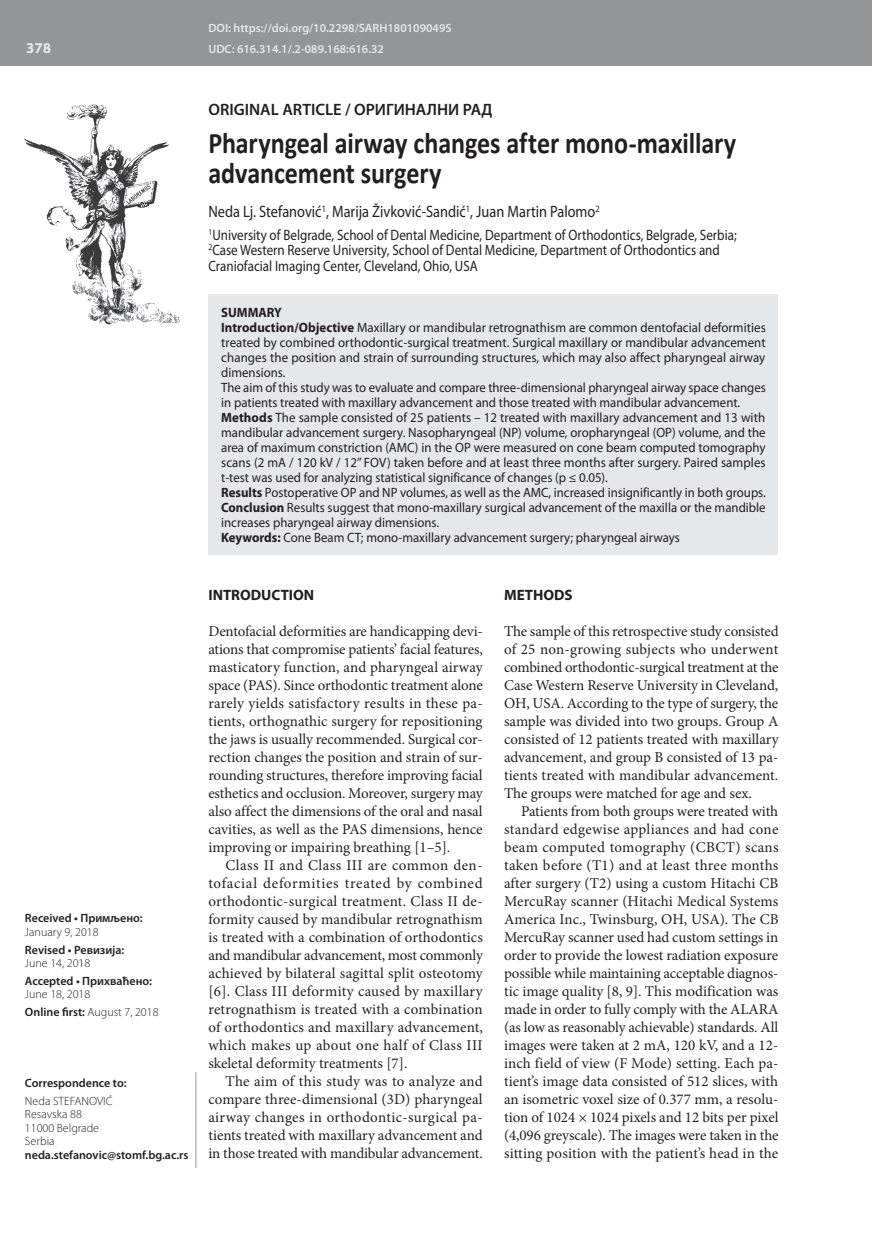
<style>
.page{position:relative;width:872px;height:1234px;background:#fff}
.page>*{position:absolute;margin:0;border:0;box-sizing:border-box;transform-origin:0 0}
.t1{font:700 30px/30px "Calibri";letter-spacing:-.005em;color:#231f20;scale:.87 1}
.t2{font:16.5px "Myriad Pro";color:#231f20;scale:.87 1}
.t3{font:600 16.5px "Myriad Pro";color:#231f20}
.t4{font:15px/18px "Minion Pro";letter-spacing:-.005em;color:#231f20;text-align:justify}
.t5{font:15px/15.8px "Myriad Pro";color:#231f20;scale:.87 1}
.t6{font:700 15px "Myriad Pro";color:#231f20}
.t7{font:700 15px "Myriad Pro";color:#e6e7e9}
.t8{font:13.5px/15px "Myriad Pro";color:#231f20;scale:.95 1}
.t9{font:600 12px "Myriad Pro";color:#231f20}
.t10{font:300 12px/13.5px "Myriad Pro";color:#231f20}
.t11{font:600 12px/21.3px "Myriad Pro";color:#e6e7e9}
.s1{font-weight:600}
.s2{font-weight:700}
</style>
<div class="page">
<div style="left:0;top:0;width:872px;height:66px;background:#939598"></div>
<img style="left:24px;top:104px;width:156px;height:221px">
<hr style="left:871px;top:0;width:1px;height:66px;background:#e6e7e9">
<div style="left:208px;top:294px;width:570px;height:260px;background:#e6e7e9"></div>
<hr style="left:196px;top:1071px;width:1px;height:96px;background:#939598">
<p class="t7" style="left:26px;top:38px;width:26px">378</p>
<p class="t9" style="left:25px;top:910px;width:119px">Received • Примљено:</p>
<p class="t10" style="left:25px;top:924px;width:75px">January 9, 2018</p>
<p class="t9" style="left:25px;top:941px;width:101px">Revised • Ревизија:</p>
<p class="t10" style="left:25px;top:956px;width:67px">June 14, 2018</p>
<p class="t9" style="left:25px;top:972px;width:129px">Accepted • Прихваћено:</p>
<p class="t10" style="left:25px;top:985px;width:135px;line-height:17.7px">June 18, 2018<br><span class="s1">Online first:</span> August 7, 2018</p>
<p class="t9" style="left:25px;top:1074px;width:103px">Correspondence to:</p>
<p class="t10" style="left:25px;top:1093px;width:89px">Neda STEFANOVIĆ<br>Resavska 88<br>11000 Belgrade<br>Serbia</p>
<p class="t9" style="left:25px;top:1146px;width:165px">neda.stefanovic@stomf.bg.ac.rs</p>
<p class="t11" style="left:208px;top:17px;width:245px">DOI: https://doi.org/10.2298/SARH180109049S<br>UDC: 616.314.1/.2-089.168:616.32</p>
<p class="t3" style="left:208px;top:98px;width:286px">ORIGINAL ARTICLE / ОРИГИНАЛНИ РАД</p>
<h1 class="t1" style="left:208px;top:128px;width:608px">Pharyngeal airway changes after mono-maxillary advancement surgery</h1>
<p class="t2" style="left:208px;top:202px;width:451px">Neda Lj. Stefanović<sup>1</sup>, Marija Živković-Sandić<sup>1</sup>, Juan Martin Palomo<sup>2</sup></p>
<p class="t5" style="left:208px;top:226px;width:609px"><sup>1</sup>University of Belgrade, School of Dental Medicine, Department of Orthodontics, Belgrade, Serbia;<br><sup>2</sup>Case Western Reserve University, School of Dental Medicine, Department of Orthodontics and<br>Craniofacial Imaging Center, Cleveland, Ohio, USA</p>
<p class="t8" style="left:221px;top:304px;width:575px"><span class="s2">SUMMARY<br>Introduction/Objective</span> Maxillary or mandibular retrognathism are common dentofacial deformities treated by combined orthodontic-surgical treatment. Surgical maxillary or mandibular advancement changes the position and strain of surrounding structures, which may also affect pharyngeal airway dimensions.<br>The aim of this study was to evaluate and compare three-dimensional pharyngeal airway space changes in patients treated with maxillary advancement and those treated with mandibular advancement.<br><span class="s2">Methods</span> The sample consisted of 25 patients – 12 treated with maxillary advancement and 13 with mandibular advancement surgery. Nasopharyngeal (NP) volume, oropharyngeal (OP) volume, and the area of maximum constriction (AMC) in the OP were measured on cone beam computed tomography scans (2 mA / 120 kV / 12’’ FOV) taken before and at least three months after surgery. Paired samples t-test was used for analyzing statistical significance of changes (p ≤ 0.05).<br><span class="s2">Results</span> Postoperative OP and NP volumes, as well as the AMC, increased insignificantly in both groups.<br><span class="s2">Conclusion</span> Results suggest that mono-maxillary surgical advancement of the maxilla or the mandible increases pharyngeal airway dimensions.<br><span class="s2">Keywords:</span> Cone Beam CT; mono-maxillary advancement surgery; pharyngeal airways</p>
<p class="t6" style="left:208px;top:585px;width:107px">INTRODUCTION</p>
<p class="t4" style="left:208px;top:622px;width:276px">Dentofacial deformities are handicapping devi&shy;ations that compromise patients’ facial features, masticatory function, and pharyngeal airway space (PAS). Since orthodontic treatment alone rarely yields satisfactory results in these pa&shy;tients, orthognathic surgery for repositioning the jaws is usually recommended. Surgical cor&shy;rection changes the position and strain of sur&shy;rounding structures, therefore improving facial esthetics and occlusion. Moreover, surgery may also affect the dimensions of the oral and nasal cavities, as well as the PAS dimensions, hence improving or impairing breathing [1–5].</p>
<p class="t4" style="left:208px;top:856px;width:276px;text-indent:17px">Class II and Class III are common den&shy;tofacial deformities treated by combined orthodontic-surgical treatment. Class II de&shy;formity caused by mandibular retrognathism is treated with a combination of orthodontics and mandibular advancement, most commonly achieved by bilateral sagittal split osteotomy [6]. Class III deformity caused by maxillary retrognathism is treated with a combination of orthodontics and maxillary advancement, which makes up about one half of Class III skeletal deformity treatments [7].</p>
<p class="t4" style="left:208px;top:1072px;width:276px;text-indent:17px">The aim of this study was to analyze and compare three-dimensional (3D) pharyngeal airway changes in orthodontic-surgical pa&shy;tients treated with maxillary advancement and in those treated with mandibular advancement.</p>
<p class="t6" style="left:504px;top:585px;width:70px">METHODS</p>
<p class="t4" style="left:504px;top:622px;width:276px">The sample of this retrospective study consisted of 25 non-growing subjects who underwent combined orthodontic-surgical treatment at the Case Western Reserve University in Cleveland, OH, USA. According to the type of surgery, the sample was divided into two groups. Group A consisted of 12 patients treated with maxillary advancement, and group B consisted of 13 pa&shy;tients treated with mandibular advancement.<br>The groups were matched for age and sex.</p>
<p class="t4" style="left:504px;top:802px;width:276px;text-indent:17px">Patients from both groups were treated with standard edgewise appliances and had cone beam computed tomography (CBCT) scans taken before (T1) and at least three months after surgery (T2) using a custom Hitachi CB MercuRay scanner (Hitachi Medical Systems America Inc., Twinsburg, OH, USA). The CB MercuRay scanner used had custom settings in order to provide the lowest radiation exposure possible while maintaining acceptable diagnos&shy;tic image quality [8, 9]. This modification was made in order to fully comply with the ALARA (as low as reasonably achievable) standards. All images were taken at 2 mA, 120 kV, and a 12- inch field of view (F Mode) setting. Each pa&shy;tient’s image data consisted of 512 slices, with an isometric voxel size of 0.377 mm, a resolu&shy;tion of 1024 × 1024 pixels and 12 bits per pixel (4,096 greyscale). The images were taken in the sitting position with the patient’s head in the</p>
</div>
